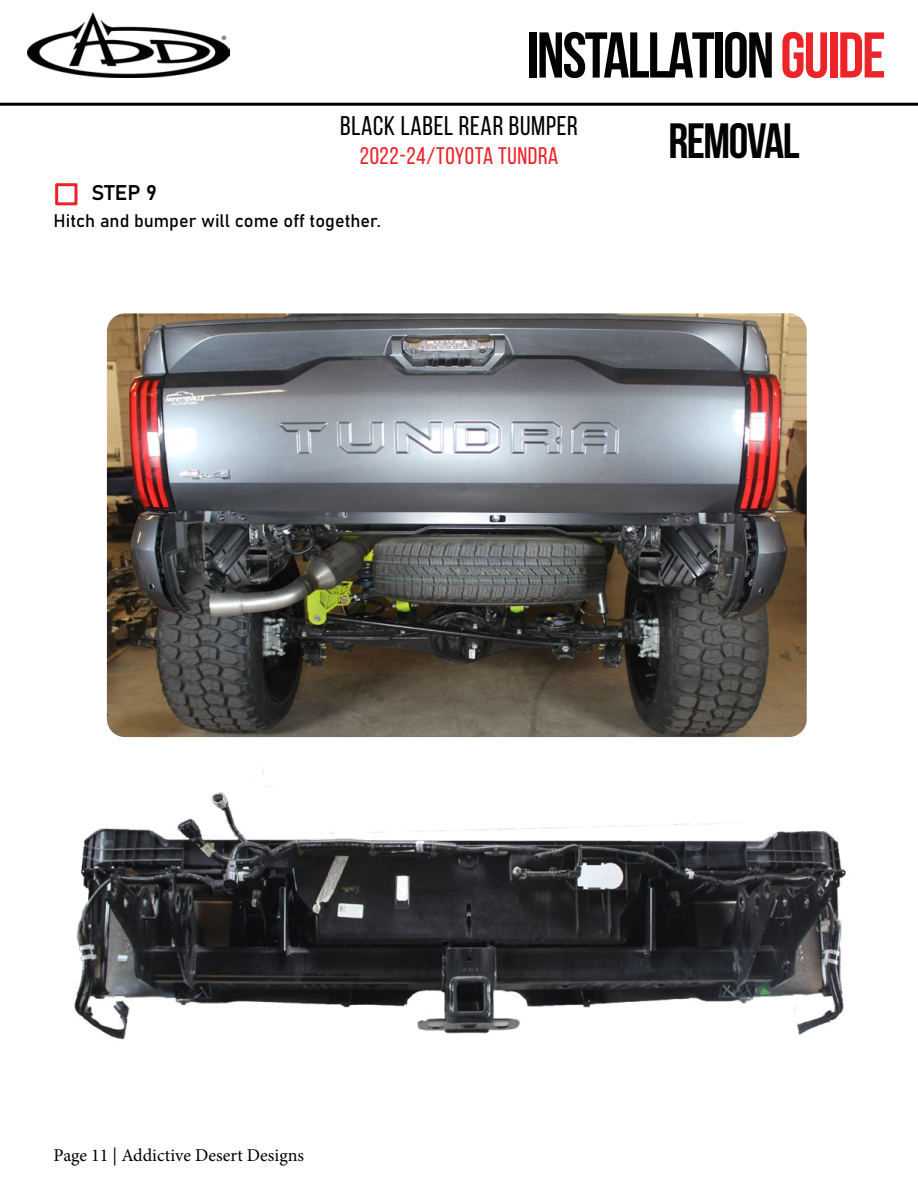
<style>
.page{position:relative;width:918px;height:1188px;background:#fff}
.page>*{position:absolute;margin:0;border:0;box-sizing:border-box;transform-origin:0 0}
.t1{font:700 64.5px "Bebas Neue";letter-spacing:-.03em;color:#000101}
.t2{font:700 49.5px "Bebas Neue";letter-spacing:-.03em;color:#000101}
.t3{font:27px "Bebas Neue";letter-spacing:.025em;color:#000}
.t4{font:24px "Bebas Neue";letter-spacing:.025em;color:#ec2329}
.t5{font:21px "Bahnschrift";color:#000}
.t6{font:18px "Bahnschrift";color:#000}
.t7{font:18px "Minion Pro";color:#000}
.s1{color:#ec2329}
</style>
<div class="page">
<hr style="left:0;top:103px;width:918px;height:3px;background:#000">
<img style="left:27px;top:12px;width:203px;height:65px">
<img style="left:107px;top:313px;width:700px;height:408px">
<img style="left:74px;top:721px;width:772px;height:319px">
<div style="left:55px;top:183px;width:22px;height:22px;border:3px solid #ec2329"></div>
<h1 class="t1" style="left:527px;top:20px;width:361px">INSTALLATION<span class="s1">GUIDE</span></h1>
<h3 class="t3" style="left:340px;top:111px;width:239px">BLACK LABEL REAR BUMPER</h3>
<h3 class="t4" style="left:360px;top:143px;width:200px">2022-24/TOYOTA TUNDRA</h3>
<p class="t5" style="left:91px;top:177px;width:67px">STEP 9</p>
<p class="t6" style="left:54px;top:207px;width:329px">Hitch and bumper will come off together.</p>
<h2 class="t2" style="left:668px;top:114px;width:133px">REMOVAL</h2>
<p class="t7" style="left:54px;top:1143px;width:252px">Page 11 | Addictive Desert Designs</p>
</div>
